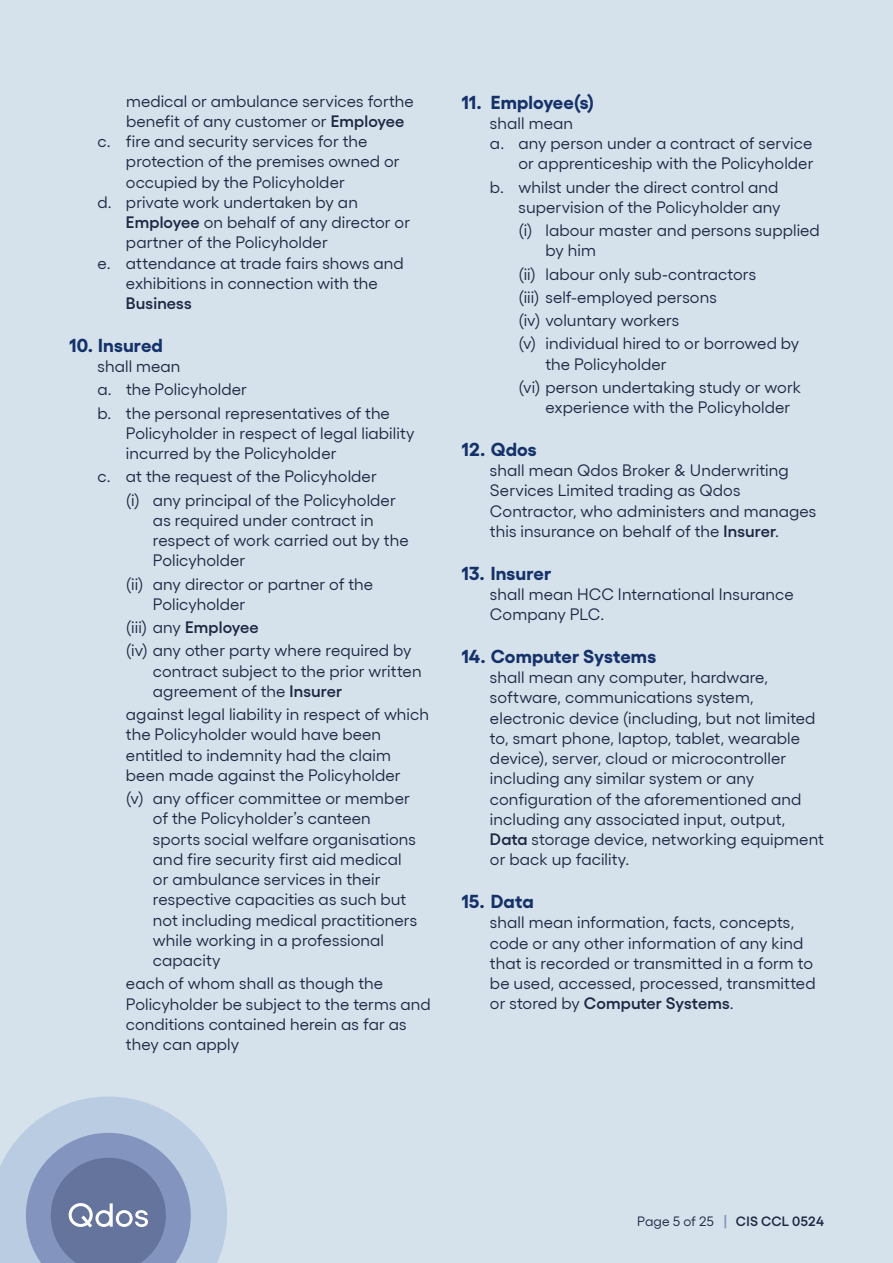
<style>
.page{position:relative;width:893px;height:1263px;background:#d6e2eb}
.page>*{position:absolute;margin:0;border:0;box-sizing:border-box;transform-origin:0 0}
.t1{font:700 18.75px "Gellix";letter-spacing:.005em;color:#15316a}
.t2{font:16.5px/20.2px "Gellix";letter-spacing:.005em;color:#1d2844}
.t3{font:600 16.5px "Gellix";letter-spacing:.01em;color:#1d2844}
.t4{font:600 13.5px "Gellix";letter-spacing:.02em;color:#1d2844}
.s1{font-weight:600}
.s2{font-weight:400}
.s3{font-size:13.8px;color:#8395be}
</style>
<div class="page">
<svg style="left:0;top:1096px;width:227px;height:167px"></svg>
<p class="t2" style="left:126px;top:89px;width:289px">medical or ambulance services forthe</p>
<p class="t2" style="left:126px;top:109px;width:280px">benefit of any customer or <span class="s1">Employee</span></p>
<p class="t2" style="left:97px;top:129px;width:271px">c. fire and security services for the</p>
<p class="t2" style="left:126px;top:150px;width:275px">protection of the premises owned or</p>
<p class="t2" style="left:126px;top:170px;width:220px">occupied by the Policyholder</p>
<p class="t2" style="left:97px;top:190px;width:262px">d. private work undertaken by an</p>
<p class="t2" style="left:126px;top:210px;width:286px"><span class="s1">Employee</span> on behalf of any director or</p>
<p class="t2" style="left:126px;top:231px;width:203px">partner of the Policyholder</p>
<p class="t2" style="left:97px;top:251px;width:308px">e. attendance at trade fairs shows and</p>
<p class="t2" style="left:126px;top:271px;width:253px">exhibitions in connection with the</p>
<p class="t3" style="left:126px;top:290px;width:67px">Business</p>
<p class="t1" style="left:69px;top:330px;width:95px">10. Insured</p>
<p class="t2" style="left:97px;top:353px;width:294px;line-height:23.2px">shall mean<br>a. the Policyholder<br>b. the personal representatives of the</p>
<p class="t2" style="left:126px;top:421px;width:290px">Policyholder in respect of legal liability incurred by the Policyholder</p>
<p class="t2" style="left:126px;top:463px;width:271px;line-height:23.2px;text-indent:-28px">c. at the request of the Policyholder<br>(i) any principal of the Policyholder</p>
<p class="t2" style="left:153px;top:508px;width:257px">as required under contract in respect of work carried out by the<br>Policyholder</p>
<p class="t2" style="left:153px;top:572px;width:222px;text-indent:-27px">(ii) any director or partner of the<br>Policyholder</p>
<p class="t2" style="left:126px;top:614px;width:287px;line-height:23.2px">(iii) any <span class="s1">Employee<br></span>(iv) any other party where required by</p>
<p class="t2" style="left:153px;top:659px;width:270px">contract subject to the prior written agreement of the <span class="s1">Insurer</span></p>
<p class="t2" style="left:126px;top:702px;width:305px">against legal liability in respect of which the Policyholder would have been entitled to indemnity had the claim been made against the Policyholder</p>
<p class="t2" style="left:153px;top:786px;width:266px;text-indent:-27px">(v) any officer committee or member of the Policyholder’s canteen sports social welfare organisations and fire security first aid medical or ambulance services in their respective capacities as such but not including medical practitioners while working in a professional capacity</p>
<p class="t2" style="left:126px;top:972px;width:306px">each of whom shall as though the<br>Policyholder be subject to the terms and conditions contained herein as far as they can apply</p>
<p class="t1" style="left:461px;top:87px;width:134px">11. Employee(s)</p>
<p class="t2" style="left:490px;top:111px;width:85px">shall mean</p>
<p class="t2" style="left:490px;top:132px;width:324px">a. any person under a contract of service</p>
<p class="t2" style="left:518px;top:152px;width:296px">or apprenticeship with the Policyholder</p>
<p class="t2" style="left:490px;top:175px;width:292px;text-align:right">b. whilst under the direct control and supervision of the Policyholder any</p>
<p class="t2" style="left:545px;top:219px;width:276px;text-indent:-27px">(i) labour master and persons supplied by him</p>
<p class="t2" style="left:518px;top:261px;width:282px;line-height:23.2px">(ii) labour only sub-contractors<br>(iii) self-employed persons<br>(iv) voluntary workers<br>(v) individual hired to or borrowed by</p>
<p class="t2" style="left:518px;top:351px;width:284px;line-height:23.2px;text-indent:27px">the Policyholder<br>(vi) person undertaking study or work</p>
<p class="t2" style="left:545px;top:396px;width:246px">experience with the Policyholder</p>
<p class="t1" style="left:461px;top:434px;width:77px">12. Qdos</p>
<p class="t2" style="left:490px;top:459px;width:328px">shall mean Qdos Broker &amp; Underwriting Services Limited trading as Qdos Contractor, who administers and manages this insurance on behalf of the <span class="s1">Insurer</span>.</p>
<p class="t1" style="left:461px;top:558px;width:91px">13. Insurer</p>
<p class="t2" style="left:490px;top:582px;width:305px">shall mean HCC International Insurance<br>Company PLC.</p>
<p class="t1" style="left:461px;top:641px;width:196px">14. Computer Systems</p>
<p class="t2" style="left:490px;top:666px;width:335px">shall mean any computer, hardware, software, communications system, electronic device (including, but not limited to, smart phone, laptop, tablet, wearable device), server, cloud or microcontroller including any similar system or any configuration of the aforementioned and including any associated input, output, <span class="s1">Data</span> storage device, networking equipment or back up facility.</p>
<p class="t1" style="left:461px;top:886px;width:74px">15. Data</p>
<p class="t2" style="left:490px;top:911px;width:327px">shall mean information, facts, concepts, code or any other information of any kind that is recorded or transmitted in a form to be used, accessed, processed, transmitted or stored by <span class="s1">Computer Systems</span>.</p>
<p class="t4" style="left:637px;top:1211px;width:188px"><span class="s2">Page 5 of 25</span> <span class="s3">|</span> CIS CCL 0524</p>
</div>
